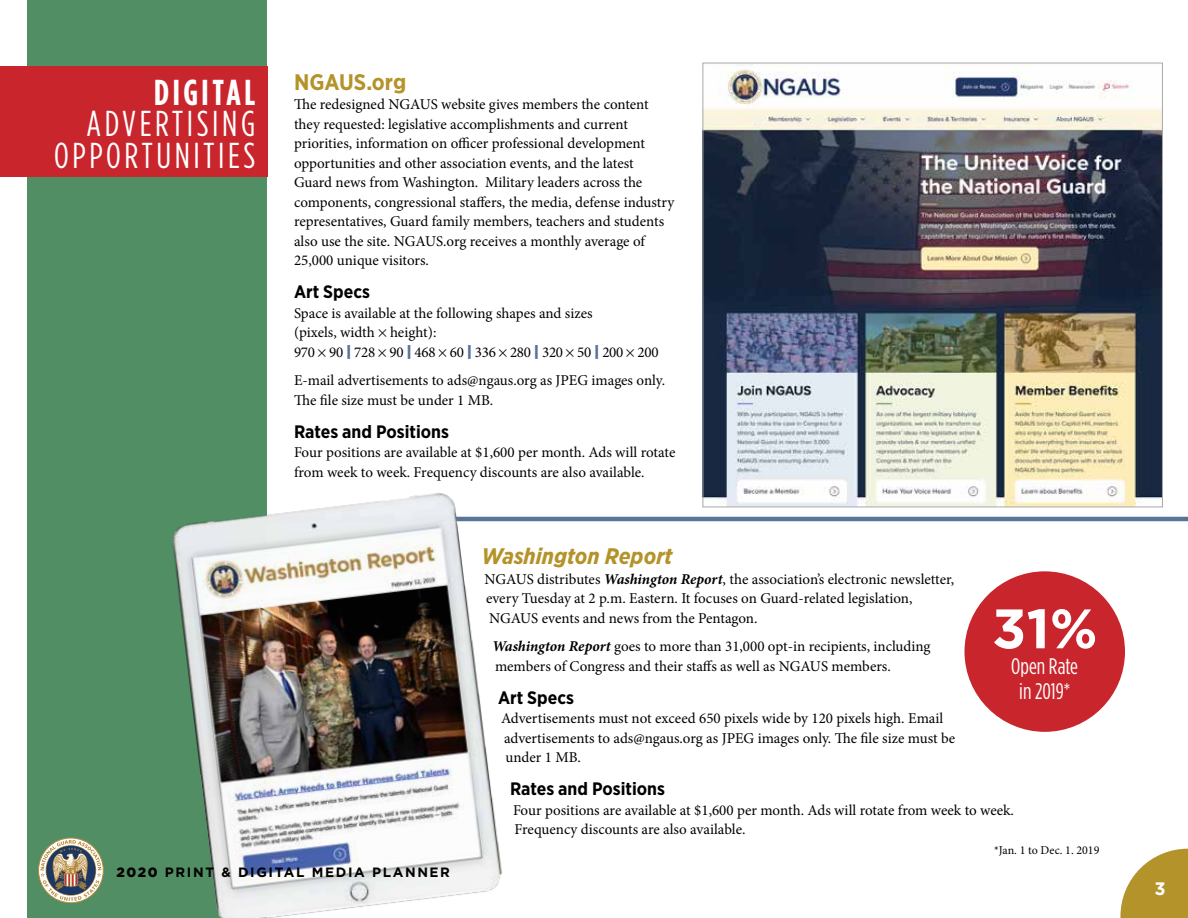
<style>
.page{position:relative;width:1188px;height:918px;background:#fff}
.page>*{position:absolute;margin:0;border:0;box-sizing:border-box;transform-origin:0 0}
.t1{font:700 55.5px "Gotham";color:#fff}
.t2{font:36px/31.5px "Gotham Condensed";letter-spacing:.1em;color:#fff;text-align:right}
.t3{font:700 36px "Gotham Condensed";letter-spacing:.1em;color:#fff}
.t4{font:italic 700 22.5px "Gotham Narrow";color:#b4932a}
.t5{font:22.5px/25.5px "Gotham Condensed";color:#fff;text-align:center}
.t6{font:700 22.5px "Gotham Narrow";color:#b4932a}
.t7{font:700 18px "Gotham Narrow";color:#000}
.t8{font:700 18px "Gotham";color:#fff}
.t9{font:15px/19.5px "Minion Pro";letter-spacing:-.005em;color:#000}
.t10{font:700 13.5px "Gotham";letter-spacing:.12em;color:#000}
.t11{font:12px "Minion Pro";color:#000}
.s1{font-family:"Gotham";font-weight:900;color:#5a7498}
.s2{font-weight:700;font-style:italic}
.s3{font-weight:900}
</style>
<div class="page">
<div style="left:27px;top:0;width:240px;height:918px;background:#528e64"></div>
<hr style="left:252px;top:517px;width:936px;height:4px;background:#5a7498">
<div style="left:0;top:67px;width:267px;height:110px;background:#c9252c"></div>
<img style="left:705px;top:65px;width:456px;height:440px">
<img style="left:172px;top:492px;width:334px;height:426px">
<div style="left:964px;top:571px;width:161px;height:161px;background:#c9252c;border-radius:50%"></div>
<svg style="left:38px;top:838px;width:66px;height:65px"></svg>
<svg style="left:1120px;top:849px;width:68px;height:69px"></svg>
<h2 class="t3" style="left:154px;top:71px;width:103px">DIGITAL</h2>
<h2 class="t2" style="left:54px;top:108px;width:203px">ADVERTISING<br>OPPORTUNITIES</h2>
<h3 class="t6" style="left:294px;top:68px;width:114px">NGAUS.org</h3>
<p class="t9" style="left:294px;top:95px;width:382px">The redesigned NGAUS website gives members the content they requested: legislative accomplishments and current priorities, information on officer professional development opportunities and other association events, and the latest Guard news from Washington. Military leaders across the components, congressional staffers, the media, defense industry representatives, Guard family members, teachers and students also use the site. NGAUS.org receives a monthly average of 25,000 unique visitors.</p>
<p class="t7" style="left:294px;top:281px;width:77px">Art Specs</p>
<p class="t9" style="left:294px;top:304px;width:366px">Space is available at the following shapes and sizes<br>(pixels, width height):<br>970 90 <span class="s1">|</span> 728 90 <span class="s1">|</span> 468 60 <span class="s1">|</span> 336 280 <span class="s1">|</span> 320 50 <span class="s1">|</span> 200 200</p>
<p class="t9" style="left:294px;top:371px;width:373px">E-mail advertisements to ads@ngaus.org as JPEG images only.<br>The file size must be under 1 MB.</p>
<p class="t7" style="left:294px;top:420px;width:157px">Rates and Positions</p>
<p class="t9" style="left:294px;top:443px;width:383px">Four positions are available at $1,600 per month. Ads will rotate from week to week. Frequency discounts are also available.</p>
<h3 class="t4" style="left:482px;top:542px;width:193px">Washington Report</h3>
<p class="t9" style="left:484px;top:569px;width:471px">NGAUS distributes <span class="s2">Washington Report</span>, the association’s electronic newsletter, every Tuesday at 2 p.m. Eastern. It focuses on Guard-related legislation,<br>NGAUS events and news from the Pentagon.</p>
<p class="t9" style="left:492px;top:637px;width:440px"><span class="s2">Washington Report</span> goes to more than 31,000 opt-in recipients, including members of Congress and their staffs as well as NGAUS members.</p>
<p class="t7" style="left:498px;top:686px;width:77px">Art Specs</p>
<p class="t9" style="left:501px;top:709px;width:456px">Advertisements must not exceed 650 pixels wide by 120 pixels high. Email advertisements to ads@ngaus.org as JPEG images only. The file size must be under 1 MB.</p>
<p class="t7" style="left:510px;top:777px;width:157px">Rates and Positions</p>
<p class="t9" style="left:513px;top:800px;width:503px">Four positions are available at $1,600 per month. Ads will rotate from week to week.<br>Frequency discounts are also available.</p>
<p class="t11" style="left:994px;top:842px;width:107px">*Jan. 1 to Dec. 1. 2019</p>
<h1 class="t1" style="left:992px;top:592px;width:107px">31%</h1>
<h3 class="t5" style="left:1011px;top:653px;width:68px">Open Rate in 2019*</h3>
<p class="t10" style="left:116px;top:863px;width:335px"><span class="s3">2020</span> PRINT &amp; DIGITAL MEDIA PLANNER</p>
<p class="t8" style="left:1154px;top:877px;width:13px">3</p>
</div>
